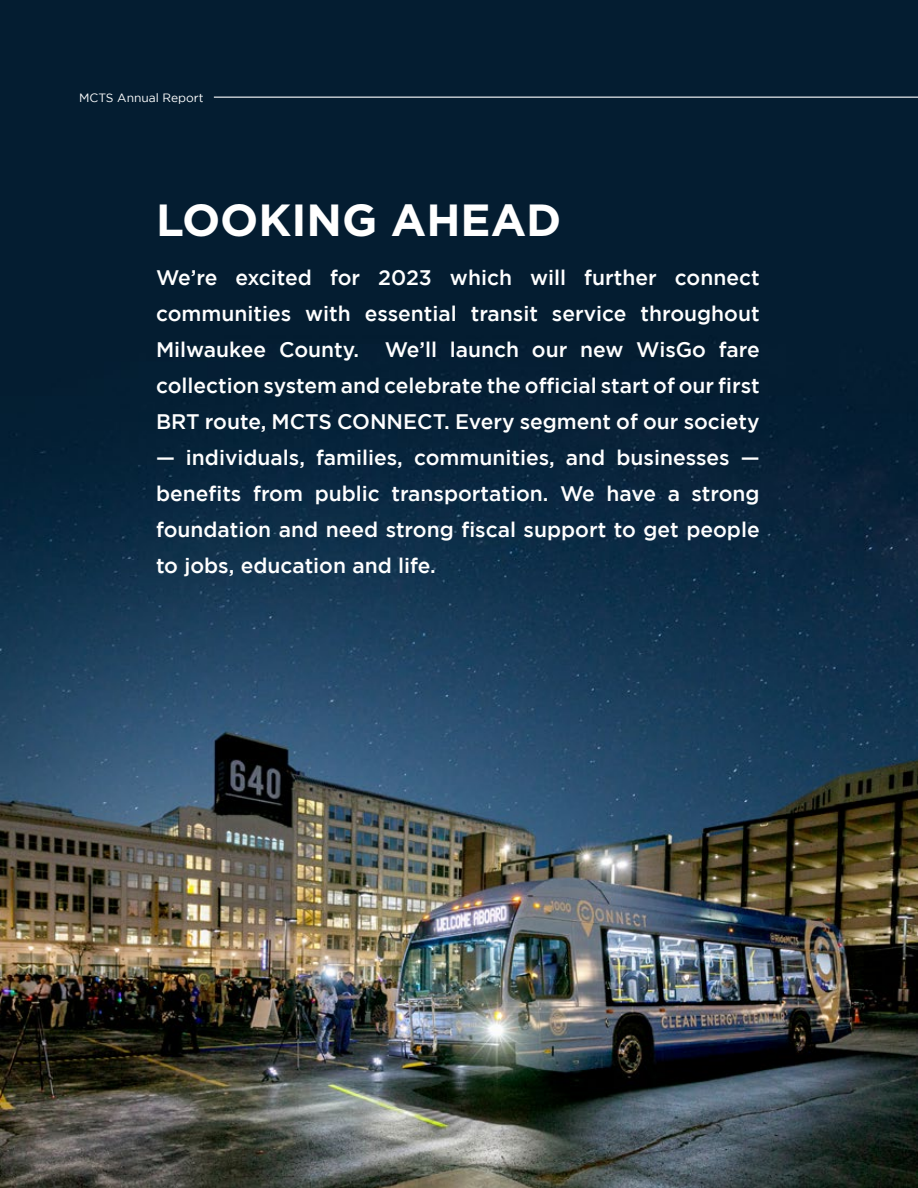
<style>
.page{position:relative;width:918px;height:1188px;background:#fff}
.page>*{position:absolute;margin:0;border:0;box-sizing:border-box;transform-origin:0 0}
.t1{font:700 45px "Gotham";color:#fff}
.t2{font:500 21px/36px "Gotham";color:#fff;text-align:justify}
.t3{font:12px "Gotham";color:#fff}
</style>
<div class="page">
<img style="left:0;top:0;width:918px;height:1188px">
<hr style="left:214px;top:97px;width:704px;height:1px;background:#fff">
<p class="t3" style="left:79px;top:91px;width:126px">MCTS Annual Report</p>
<h1 class="t1" style="left:156px;top:194px;width:407px">LOOKING AHEAD</h1>
<p class="t2" style="left:156px;top:259px;width:605px">We’re excited for 2023 which will further connect communities with essential transit service throughout Milwaukee County. We’ll launch our new WisGo fare collection system and celebrate the official start of our first BRT route, MCTS CONNECT. Every segment of our society</p>
<p class="t2" style="left:156px;top:439px;width:605px">— individuals, families, communities, and businesses — benefits from public transportation. We have a strong foundation and need strong fiscal support to get people to jobs, education and life.</p>
</div>
